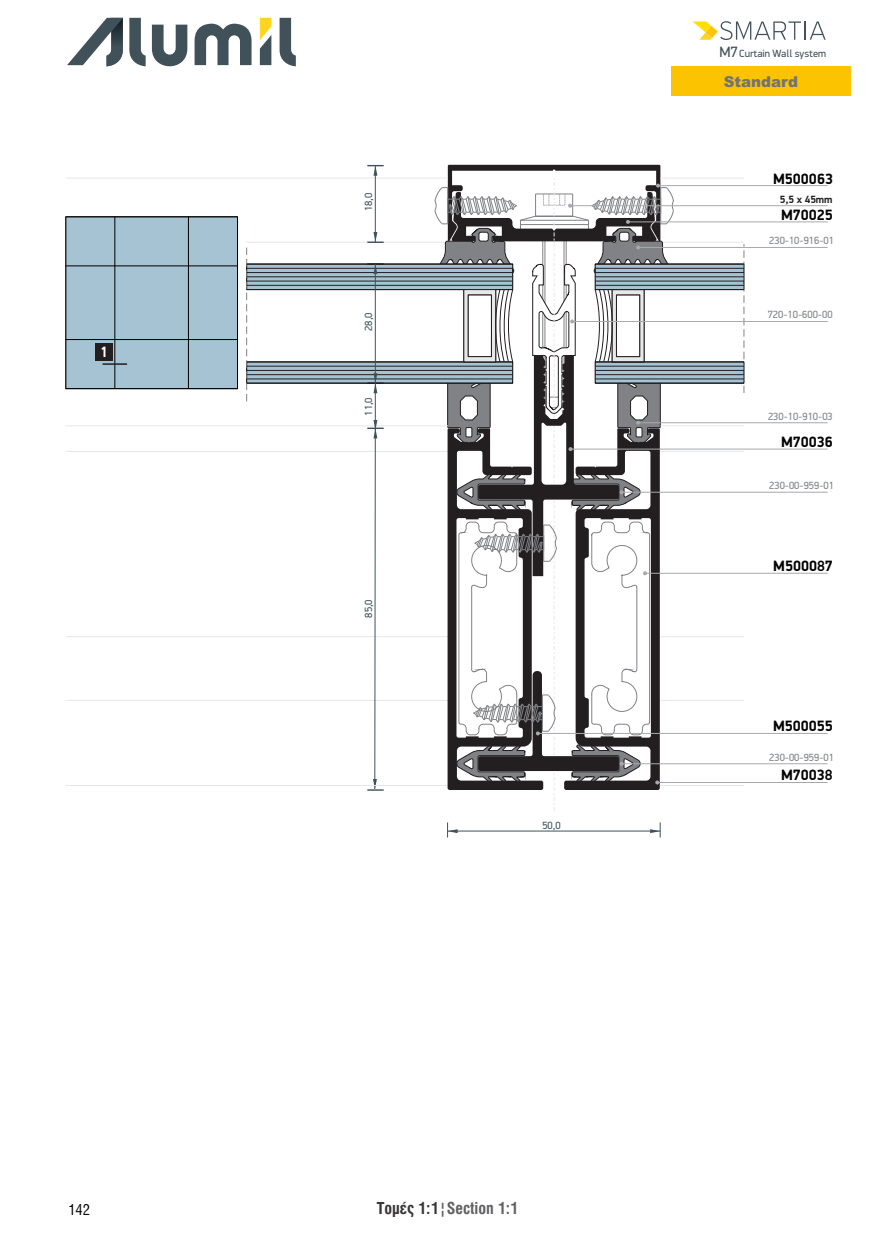
<style>
.page{position:relative;width:893px;height:1234px;background:#fff}
.page>*{position:absolute;margin:0;border:0;box-sizing:border-box;transform-origin:0 0}
.t1{font:16.5px "UB Helvetica Cond Bold";color:#606062}
.t2{font:700 15px "PF Din Display Pro";color:#000}
.t3{font:900 15px "Arial";color:#727376}
.t4{font:15px "UB Helvetica Cond";color:#000}
.t5{font:700 15px "PF Din Display Pro";color:#fff}
.t6{font:10.5px "PF Din Display Pro";color:#808285}
.t7{font:10.5px "PF Din Display Pro";color:#40515a}
.t8{font:700 10.5px "PF Din Display Pro";color:#231f20}
.s1{color:#373435}
.s2{font-size:15px}
</style>
<div class="page">
<svg style="left:152px;top:25px;width:35px;height:41px"></svg>
<svg style="left:195px;top:24px;width:57px;height:41px"></svg>
<svg style="left:129px;top:18px;width:17px;height:48px"></svg>
<svg style="left:280px;top:18px;width:16px;height:48px"></svg>
<svg style="left:260px;top:18px;width:11px;height:47px"></svg>
<svg style="left:67px;top:18px;width:56px;height:48px"></svg>
<svg style="left:692px;top:21px;width:134px;height:19px"></svg>
<div style="left:65px;top:216px;width:173px;height:173px;background:#a5c3d2"></div>
<div style="left:95px;top:343px;width:17px;height:17px;background:#231f20"></div>
<hr style="left:66px;top:217px;width:1px;height:171px;background:#231f20">
<hr style="left:66px;top:216px;width:171px;height:1px;background:#000">
<hr style="left:237px;top:217px;width:1px;height:171px;background:#000">
<hr style="left:66px;top:388px;width:171px;height:1px;background:#000">
<hr style="left:115px;top:217px;width:1px;height:171px;background:#000">
<hr style="left:188px;top:217px;width:1px;height:171px;background:#000">
<hr style="left:66px;top:265px;width:171px;height:1px;background:#000">
<hr style="left:66px;top:339px;width:171px;height:1px;background:#000">
<hr style="left:103px;top:363px;width:24px;height:2px;background:#231f20">
<hr style="left:66px;top:178px;width:382px;height:1px;background:#e6e7e8">
<hr style="left:66px;top:425px;width:382px;height:1px;background:#e6e7e8">
<hr style="left:66px;top:700px;width:382px;height:1px;background:#e6e7e8">
<hr style="left:66px;top:636px;width:382px;height:1px;background:#e6e7e8">
<hr style="left:66px;top:451px;width:382px;height:1px;background:#e6e7e8">
<hr style="left:448px;top:830px;width:212px;height:1px;background:#40515a">
<svg style="left:650px;top:822px;width:11px;height:15px"></svg>
<svg style="left:447px;top:822px;width:11px;height:15px"></svg>
<hr style="left:66px;top:785px;width:382px;height:1px;background:#e6e7e8">
<div style="left:671px;top:66px;width:179px;height:30px;background:#fcc300"></div>
<hr style="left:638px;top:422px;width:190px;height:1px;background:#a7a9ac">
<hr style="left:638px;top:247px;width:190px;height:1px;background:#a7a9ac">
<hr style="left:570px;top:205px;width:258px;height:1px;background:#a7a9ac">
<hr style="left:658px;top:185px;width:170px;height:1px;background:#a7a9ac">
<hr style="left:628px;top:221px;width:200px;height:1px;background:#a7a9ac">
<hr style="left:572px;top:321px;width:256px;height:1px;background:#a7a9ac">
<hr style="left:622px;top:492px;width:206px;height:1px;background:#a7a9ac">
<hr style="left:645px;top:573px;width:183px;height:1px;background:#a7a9ac">
<hr style="left:538px;top:733px;width:290px;height:1px;background:#a7a9ac">
<hr style="left:622px;top:763px;width:206px;height:1px;background:#a7a9ac">
<hr style="left:657px;top:782px;width:171px;height:1px;background:#a7a9ac">
<hr style="left:570px;top:449px;width:258px;height:1px;background:#a7a9ac">
<svg style="left:246px;top:165px;width:499px;height:646px"></svg>
<h2 class="t5" style="left:100px;top:346px;width:10px">1</h2>
<h2 class="t4" style="left:68px;top:1202px;width:23px">142</h2>
<p class="t7" style="left:364px;top:211px;width:20px;rotate:-90deg">18,0</p>
<p class="t7" style="left:364px;top:331px;width:20px;rotate:-90deg">28,0</p>
<p class="t7" style="left:364px;top:415px;width:20px;rotate:-90deg">11,0</p>
<p class="t7" style="left:364px;top:617px;width:20px;rotate:-90deg">85,0</p>
<p class="t7" style="left:542px;top:820px;width:20px">50,0</p>
<h1 class="t1" style="left:377px;top:1201px;width:143px"><span class="s1">Τοµές 1:1</span>|Section 1:1</h1>
<p class="t7" style="left:719px;top:49px;width:108px"><span class="s2">M7</span>Curtain Wall system</p>
<h2 class="t3" style="left:724px;top:76px;width:76px">Standard</h2>
<h2 class="t2" style="left:773px;top:172px;width:61px">M500063</h2>
<p class="t8" style="left:780px;top:195px;width:54px">5,5 x 45mm</p>
<h2 class="t2" style="left:781px;top:209px;width:53px">M70025</h2>
<p class="t6" style="left:769px;top:236px;width:66px">230-10-916-01</p>
<p class="t6" style="left:768px;top:310px;width:66px">720-10-600-00</p>
<p class="t6" style="left:768px;top:411px;width:66px">230-10-910-03</p>
<h2 class="t2" style="left:781px;top:435px;width:53px">M70036</h2>
<p class="t6" style="left:769px;top:481px;width:66px">230-00-959-01</p>
<h2 class="t2" style="left:773px;top:559px;width:61px">M500087</h2>
<h2 class="t2" style="left:773px;top:719px;width:61px">M500055</h2>
<p class="t6" style="left:769px;top:752px;width:66px">230-00-959-01</p>
<h2 class="t2" style="left:781px;top:768px;width:53px">M70038</h2>
</div>
